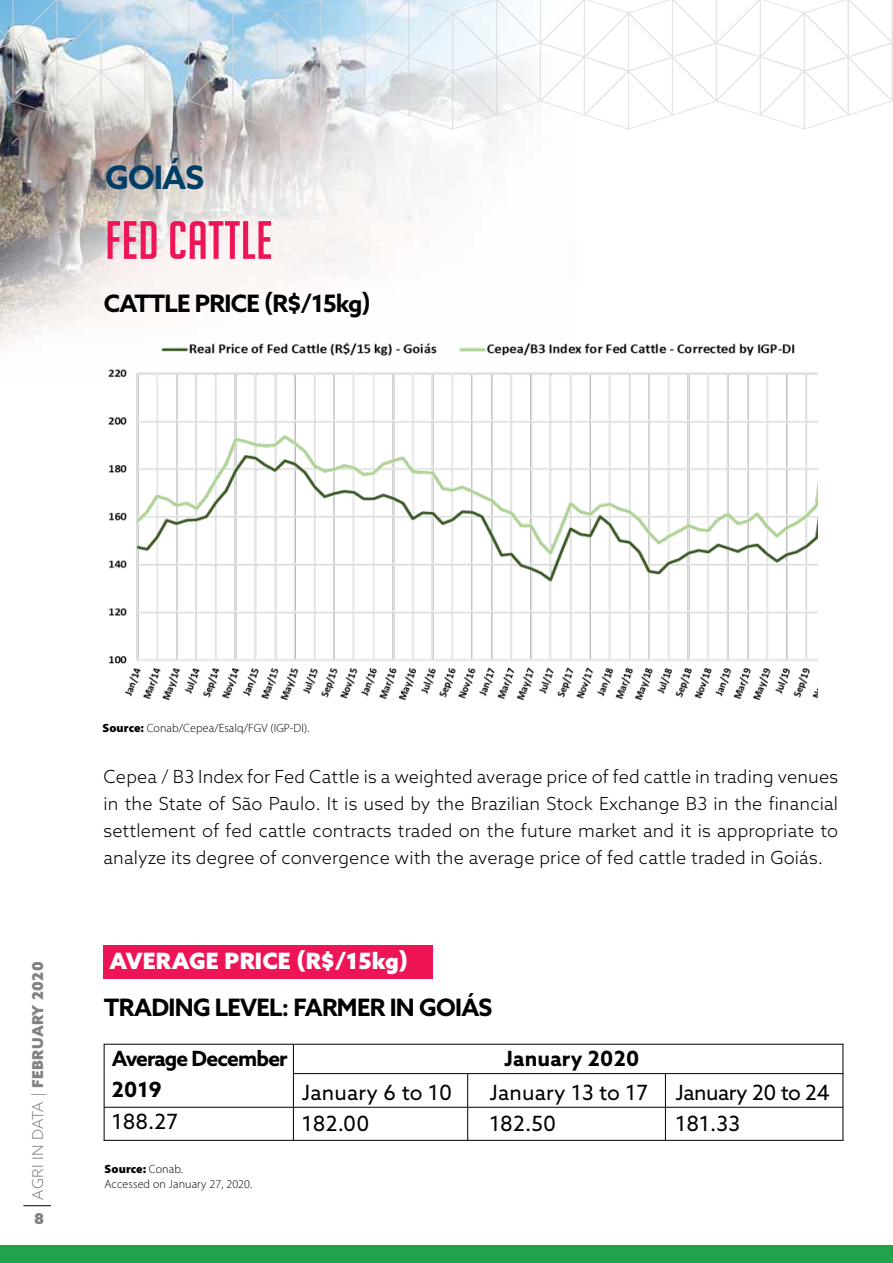
<style>
.page{position:relative;width:893px;height:1263px;background:#fff}
.page>*{position:absolute;margin:0;border:0;box-sizing:border-box;transform-origin:0 0}
.t1{font:52.5px "Big Noodle Titling";letter-spacing:.01em;color:#ed1555}
.t2{font:700 32.4px "Azo Sans";color:#003d67}
.t3{font:700 24px "Azo Sans";letter-spacing:-.03em;color:#000}
.t4{font:900 22.5px "Azo Sans";letter-spacing:.01em;color:#fff}
.t5{font:21px "Azo Sans";letter-spacing:.01em;color:#000}
.t6{font:700 21px/31.5px "Azo Sans";letter-spacing:-.04em;color:#000}
.t7{font:700 21px "Azo Sans";letter-spacing:.01em;color:#000}
.t8{font:300 18px/27px "Azo Sans";letter-spacing:.01em;color:#000;text-align:justify}
.t9{font:900 15px "Azo Sans";letter-spacing:.025em;color:#808285}
.t10{font:300 12px/15.6px "Myriad Pro";letter-spacing:.01em;color:#000}
.s1{font-weight:300}
.s2{font-weight:900}
</style>
<div class="page">
<svg style="left:23px;top:1205px;width:28px;height:1px"></svg>
<div style="left:0;top:1245px;width:893px;height:18px;background:#21a349"></div>
<img style="left:0;top:130px;width:494px;height:216px">
<svg style="left:0;top:0;width:893px;height:130px"></svg>
<div style="left:103px;top:945px;width:330px;height:33px;background:#ed1555"></div>
<hr style="left:293px;top:1073px;width:550px;height:1px;background:#000">
<hr style="left:104px;top:1107px;width:739px;height:1px;background:#000">
<hr style="left:104px;top:1140px;width:739px;height:1px;background:#000">
<hr style="left:104px;top:1044px;width:739px;height:1px;background:#000">
<hr style="left:293px;top:1044px;width:1px;height:97px;background:#000">
<hr style="left:843px;top:1044px;width:1px;height:97px;background:#000">
<hr style="left:104px;top:1044px;width:1px;height:97px;background:#000">
<hr style="left:467px;top:1073px;width:1px;height:68px;background:#000">
<hr style="left:665px;top:1073px;width:1px;height:68px;background:#000">
<img style="left:101px;top:332px;width:717px;height:369px">
<h2 class="t2" style="left:105px;top:156px;width:98px">GOIÁS</h2>
<h1 class="t1" style="left:105px;top:212px;width:169px">FED CATTLE</h1>
<h3 class="t3" style="left:104px;top:287px;width:17px">CATT</h3>
<h3 class="t3" style="left:165px;top:287px;width:208px">LE PRICE (R$/15KG)</h3>
<p class="t9" style="left:28px;top:1199px;width:239px;rotate:-90deg"><span class="s1">AGRI IN DATA |</span> FEBRUARY 2020</p>
<p class="t9" style="left:34px;top:1208px;width:12px">8</p>
<p class="t10" style="left:102px;top:720px;width:209px"><span class="s2">Source:</span> Conab/Cepea/Esalq/FGV (IGP-DI).</p>
<p class="t8" style="left:103px;top:763px;width:736px">Cepea / B3 Index for Fed Cattle is a weighted average price of fed cattle in trading venues in the State of São Paulo. It is used by the Brazilian Stock Exchange B3 in the financial settlement of fed cattle contracts traded on the future market and it is appropriate to analyze its degree of convergence with the average price of fed cattle traded in Goiás.</p>
<p class="t4" style="left:110px;top:946px;width:49px">AVERAGE</p>
<p class="t4" style="left:225px;top:946px;width:185px">PRICE (R$/15KG)</p>
<h3 class="t3" style="left:104px;top:991px;width:31px">TRADING</h3>
<h3 class="t3" style="left:215px;top:991px;width:95px">LEVEL: FARM</h3>
<h3 class="t3" style="left:357px;top:991px;width:135px">ER IN GOIÁS</h3>
<p class="t6" style="left:112px;top:1042px;width:177px">AVERAGE DECEMBER<br>2019</p>
<p class="t5" style="left:112px;top:1107px;width:68px">188.27</p>
<p class="t10" style="left:105px;top:1161px;width:149px"><span class="s2">Source:</span> Conab.<br>Accessed on January 27, 2020.</p>
<p class="t7" style="left:505px;top:1044px;width:136px">JANUARY 2020</p>
<p class="t5" style="left:302px;top:1078px;width:152px">January 6 to 10</p>
<p class="t5" style="left:489px;top:1078px;width:160px">January 13 to 17</p>
<p class="t5" style="left:675px;top:1078px;width:156px">January 20 to 24</p>
<p class="t5" style="left:302px;top:1110px;width:69px">182.00</p>
<p class="t5" style="left:489px;top:1110px;width:68px">182.50</p>
<p class="t5" style="left:675px;top:1110px;width:66px">181.33</p>
</div>
